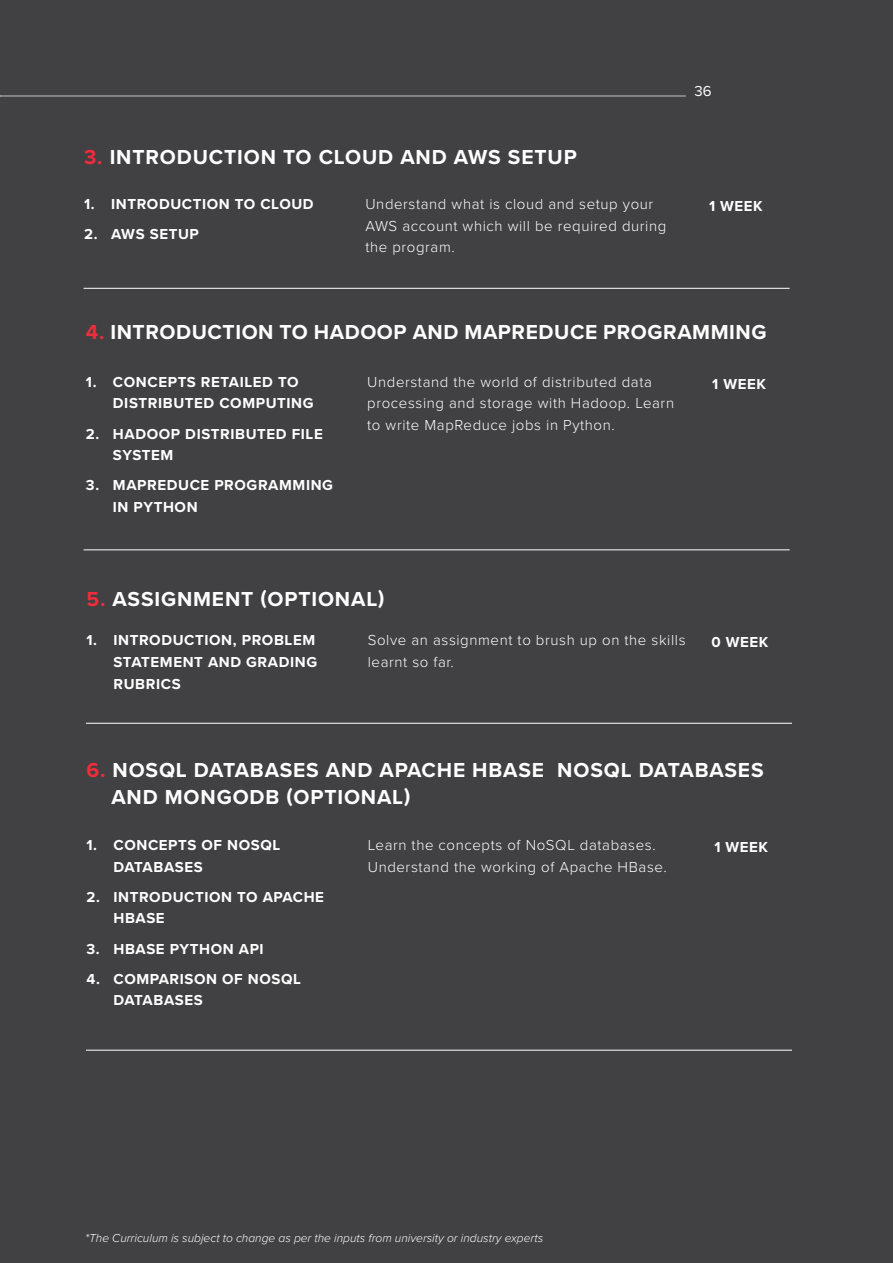
<style>
.page{position:relative;width:893px;height:1263px;background:#414042}
.page>*{position:absolute;margin:0;border:0;box-sizing:border-box;transform-origin:0 0}
.t1{font:700 21px/27px "Proxima Nova";letter-spacing:.04em;color:#fff}
.t2{font:700 15px/21.6px "Proxima Nova";letter-spacing:.04em;color:#fff}
.t3{font:300 15px/21.6px "Proxima Nova";letter-spacing:.04em;color:#fff}
.t4{font:15px "Proxima Nova";color:#fff}
.t5{font:italic 300 12px "Proxima Nova";color:#fff}
.s1{color:#ee2c3c}
</style>
<div class="page">
<hr style="left:0;top:96px;width:686px;height:1px;background:#c6c6c7">
<hr style="left:86px;top:723px;width:706px;height:1px;background:#fff">
<hr style="left:84px;top:288px;width:706px;height:1px;background:#fff">
<hr style="left:84px;top:549px;width:706px;height:1px;background:#fff">
<hr style="left:86px;top:1050px;width:706px;height:1px;background:#fff">
<h1 class="t1" style="left:84px;top:143px;width:494px"><span class="s1">3.</span> INTRODUCTION TO CLOUD AND AWS SETUP</h1>
<p class="t4" style="left:694px;top:80px;width:19px">36</p>
<p class="t2" style="left:84px;top:193px;width:231px">1. INTRODUCTION TO CLOUD</p>
<p class="t2" style="left:84px;top:223px;width:116px">2. AWS SETUP</p>
<p class="t3" style="left:365px;top:192px;width:302px">Understand what is cloud and setup your<br>AWS account which will be required during the program.</p>
<p class="t2" style="left:709px;top:195px;width:55px">1 WEEK</p>
<h1 class="t1" style="left:86px;top:318px;width:682px"><span class="s1">4.</span> INTRODUCTION TO HADOOP AND MAPREDUCE PROGRAMMING</h1>
<p class="t2" style="left:113px;top:371px;width:202px;text-indent:-27px">1. CONCEPTS RETAILED TO<br>DISTRIBUTED COMPUTING</p>
<p class="t2" style="left:113px;top:422px;width:211px;text-indent:-27px">2. HADOOP DISTRIBUTED FILE<br>SYSTEM</p>
<p class="t2" style="left:113px;top:474px;width:222px;text-indent:-27px">3. MAPREDUCE PROGRAMMING<br>IN PYTHON</p>
<p class="t3" style="left:367px;top:370px;width:308px">Understand the world of distributed data processing and storage with Hadoop. Learn to write MapReduce jobs in Python.</p>
<p class="t2" style="left:712px;top:372px;width:55px">1 WEEK</p>
<h1 class="t1" style="left:86px;top:585px;width:299px"><span class="s1">5.</span> ASSIGNMENT (OPTIONAL)</h1>
<p class="t2" style="left:113px;top:629px;width:205px;text-indent:-27px">1. INTRODUCTION, PROBLEM<br>STATEMENT AND GRADING<br>RUBRICS</p>
<p class="t3" style="left:368px;top:629px;width:319px">Solve an assignment to brush up on the skills learnt so far.</p>
<p class="t2" style="left:711px;top:631px;width:58px">0 WEEK</p>
<h1 class="t1" style="left:111px;top:756px;width:654px;text-indent:-25px"><span class="s1">6.</span> NOSQL DATABASES AND APACHE HBASE NOSQL DATABASES<br>AND MONGODB (OPTIONAL)</h1>
<p class="t2" style="left:113px;top:834px;width:168px;text-indent:-27px">1. CONCEPTS OF NOSQL<br>DATABASES</p>
<p class="t2" style="left:113px;top:886px;width:212px;text-indent:-27px">2. INTRODUCTION TO APACHE<br>HBASE</p>
<p class="t2" style="left:86px;top:937px;width:179px">3. HBASE PYTHON API</p>
<p class="t2" style="left:113px;top:967px;width:189px;text-indent:-27px">4. COMPARISON OF NOSQL<br>DATABASES</p>
<p class="t3" style="left:368px;top:833px;width:300px">Learn the concepts of NoSQL databases.<br>Understand the working of Apache HBase.</p>
<p class="t2" style="left:714px;top:836px;width:55px">1 WEEK</p>
<p class="t5" style="left:85px;top:1229px;width:460px">*The Curriculum is subject to change as per the inputs from university or industry experts</p>
</div>
